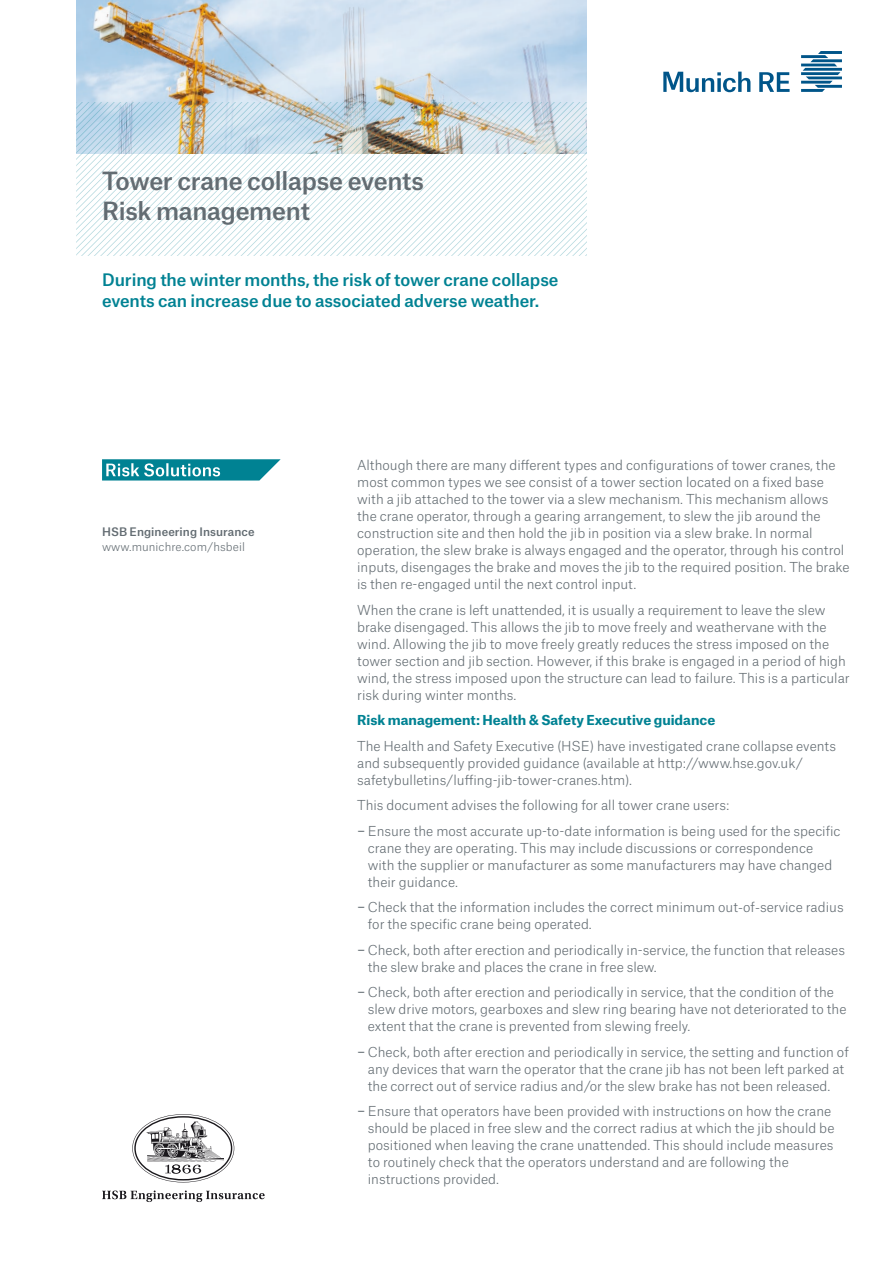
<style>
.page{position:relative;width:893px;height:1263px;background:#fff}
.page>*{position:absolute;margin:0;border:0;box-sizing:border-box;transform-origin:0 0}
.MR_16_pt{font:500 24px "Munich Re";letter-spacing:-.01em;color:#636c72}
.MR_11_pt{font:500 16.5px/21.3px "Munich Re";letter-spacing:-.005em;color:#008293}
.MR_8_75_pt_regular{font:300 13.2px/17px "Munich Re";color:#636c72}
.MR_8_75_pt_regular-2{font:700 13.2px "Munich Re";color:#008293}
.MR_7_5_pt_regular{font:500 11.25px "Munich Re";letter-spacing:.005em;color:#636c72}
.MR_7_5_pt_regular-2{font:300 11.25px "Munich Re";letter-spacing:.005em;color:#636c72}
.s1{font-weight:400}
</style>
<div class="page">
<img style="left:77px;top:0;width:510px;height:102px">
<svg style="left:759px;top:72px;width:31px;height:20px"></svg>
<svg style="left:663px;top:72px;width:87px;height:20px"></svg>
<svg style="left:801px;top:51px;width:41px;height:41px"></svg>
<svg style="left:132px;top:1114px;width:102px;height:68px"></svg>
<svg style="left:102px;top:1190px;width:163px;height:12px"></svg>
<svg style="left:77px;top:102px;width:510px;height:153px"></svg>
<svg style="left:102px;top:459px;width:179px;height:21px;background:#369caa"></svg>
<p class="MR_16_pt" style="left:102px;top:161px;width:323px">Tower crane collapse events</p>
<p class="MR_16_pt" style="left:102px;top:191px;width:209px">Risk management</p>
<p class="MR_11_pt" style="left:102px;top:267px;width:458px">During the winter months, the risk of tower crane collapse events can increase due to associated adverse weather.</p>
<p class="MR_7_5_pt_regular" style="left:102px;top:523px;width:154px">HSB Engineering Insurance</p>
<p class="MR_7_5_pt_regular-2" style="left:102px;top:538px;width:144px">www.munichre.com/hsbeil</p>
<p class="MR_8_75_pt_regular" style="left:357px;top:455px;width:494px">Although there are many different types and configurations of tower cranes, the most common types we see consist of a tower section located on a fixed base with a jib attached to the tower via a slew mechanism. This mechanism allows the crane operator, through a gearing arrangement, to slew the jib around the construction site and then hold the jib in position via a slew brake. In normal operation, the slew brake is always engaged and the operator, through his control inputs, disengages the brake and moves the jib to the required position. The brake is then re-engaged until the next control input.</p>
<p class="MR_8_75_pt_regular" style="left:357px;top:600px;width:494px">When the crane is left unattended, it is usually a requirement to leave the slew brake disengaged. This allows the jib to move freely and weathervane with the wind. Allowing the jib to move freely greatly reduces the stress imposed on the tower section and jib section. However, if this brake is engaged in a period of high wind, the stress imposed upon the structure can lead to failure. This is a particular risk during winter months.</p>
<p class="MR_8_75_pt_regular-2" style="left:357px;top:709px;width:360px">Risk management: Health &amp; Safety Executive guidance</p>
<p class="MR_8_75_pt_regular" style="left:357px;top:736px;width:480px">The Health and Safety Executive (HSE) have investigated crane collapse events and subsequently provided guidance (available at http://www.hse.gov.uk/ safetybulletins/luffing-jib-tower-cranes.htm).</p>
<p class="MR_8_75_pt_regular" style="left:357px;top:795px;width:374px">This document advises the following for all tower crane users:</p>
<p class="MR_8_75_pt_regular" style="left:368px;top:821px;width:474px;text-indent:-11px"><span class="s1">−</span> Ensure the most accurate up-to-date information is being used for the specific crane they are operating. This may include discussions or correspondence with the supplier or manufacturer as some manufacturers may have changed their guidance.</p>
<p class="MR_8_75_pt_regular" style="left:368px;top:897px;width:477px;text-indent:-11px"><span class="s1">−</span> Check that the information includes the correct minimum out-of-service radius for the specific crane being operated.</p>
<p class="MR_8_75_pt_regular" style="left:368px;top:940px;width:479px;text-indent:-11px"><span class="s1">−</span> Check, both after erection and periodically in-service, the function that releases the slew brake and places the crane in free slew.</p>
<p class="MR_8_75_pt_regular" style="left:368px;top:982px;width:480px;text-indent:-11px"><span class="s1">−</span> Check, both after erection and periodically in service, that the condition of the slew drive motors, gearboxes and slew ring bearing have not deteriorated to the extent that the crane is prevented from slewing freely.</p>
<p class="MR_8_75_pt_regular" style="left:357px;top:1042px;width:493px;text-align:center"><span class="s1">−</span> Check, both after erection and periodically in service, the setting and function of any devices that warn the operator that the crane jib has not been left parked at the correct out of service radius and/or the slew brake has not been released.</p>
<p class="MR_8_75_pt_regular" style="left:368px;top:1101px;width:468px;text-indent:-11px"><span class="s1">−</span> Ensure that operators have been provided with instructions on how the crane should be placed in free slew and the correct radius at which the jib should be positioned when leaving the crane unattended. This should include measures to routinely check that the operators understand and are following the instructions provided.</p>
</div>
